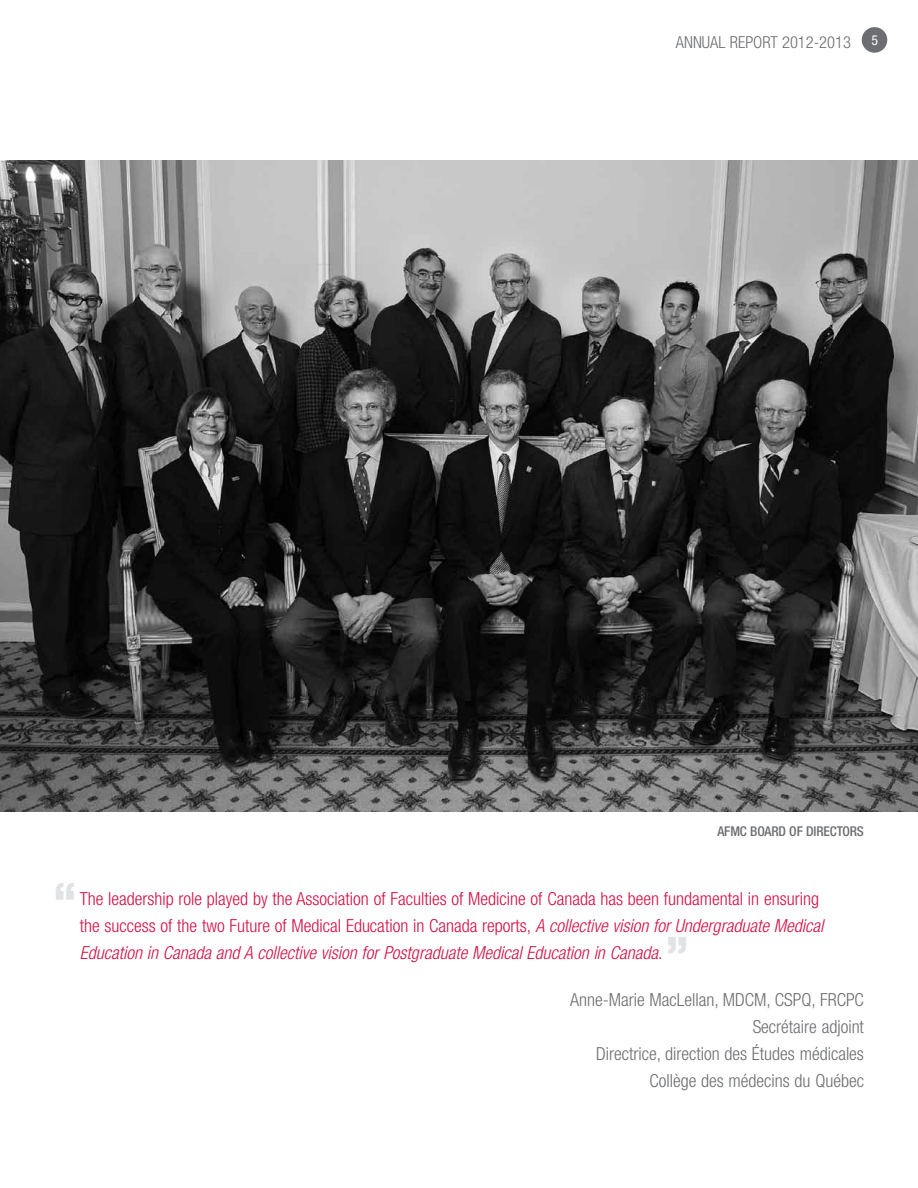
<style>
.page{position:relative;width:918px;height:1188px;background:#fff}
.page>*{position:absolute;margin:0;border:0;box-sizing:border-box;transform-origin:0 0}
.t1{font:900 condensed 45px "Helvetica Neue";color:#e1e2e3}
.t2{font:300 condensed 18px/27px "Helvetica Neue";color:#d31245}
.t3{font:300 condensed 18px/27px "Helvetica Neue";color:#6d6e71;text-align:right}
.t4{font:300 condensed 16.5px "Helvetica Neue";color:#6d6e71}
.t5{font:500 condensed 13.5px "Helvetica Neue";letter-spacing:-.01em;color:#6d6e71}
.s1{font-style:italic}
</style>
<div class="page">
<div style="left:862px;top:27px;width:25px;height:26px;background:#6d6e71;border-radius:50%"></div>
<img style="left:0;top:161px;width:918px;height:651px">
<p class="t4" style="left:676px;top:32px;width:204px">ANNUAL REPORT 2012-2013 <sup>5</sup></p>
<p class="t5" style="left:717px;top:823px;width:56px">AFMC BOARD</p>
<p class="t5" style="left:789px;top:823px;width:76px">OF DIRECTORS</p>
<h1 class="t1" style="left:54px;top:871px;width:23px">“</h1>
<p class="t2" style="left:80px;top:885px;width:745px">The leadership role played by the Association of Faculties of Medicine of Canada has been fundamental in ensuring the success of the two Future of Medical Education in Canada reports, <span class="s1">A collective vision for Undergraduate Medical<br>Education in Canada and A collective vision for Postgraduate Medical Education in Canada</span>.</p>
<h1 class="t1" style="left:666px;top:925px;width:23px">”</h1>
<p class="t3" style="left:570px;top:986px;width:295px">Anne-Marie MacLellan, MDCM, CSPQ, FRCPC Secrétaire adjoint<br>Directrice, direction des Études médicales Collège des médecins du Québec</p>
</div>
